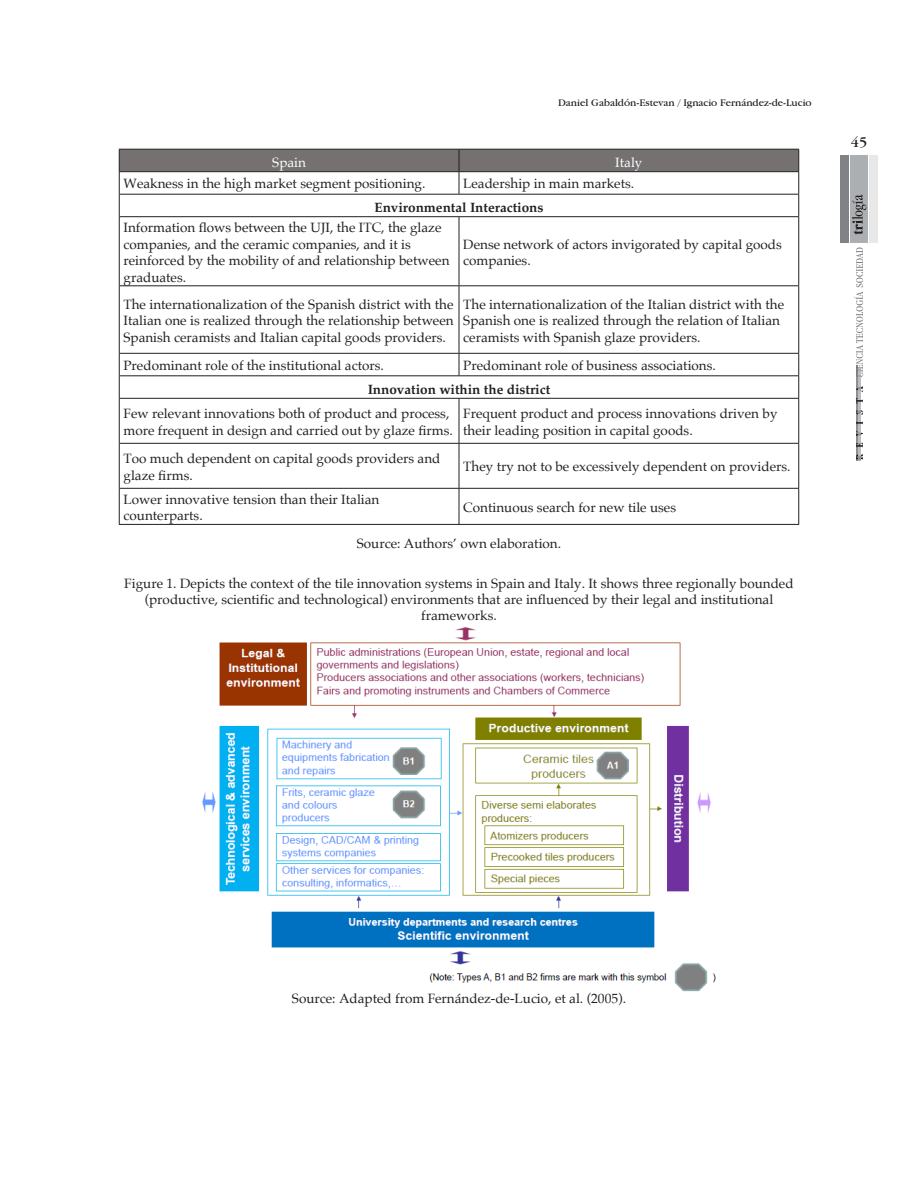
<style>
.page{position:relative;width:918px;height:1188px;background:#fff}
.page>*{position:absolute;margin:0;border:0;box-sizing:border-box;transform-origin:0 0}
.t1{font:15px "Garamond IT Cby BT";color:#231f20}
.TABLAS{font:13.5px/16.5px "Palatino";color:#231f20}
.FIGURAS{font:13.5px/16.2px "Palatino";color:#231f20;text-align:center}
.FUENTE{font:13.5px "Palatino";color:#231f20}
.TABLAS-2{font:700 13.5px "Palatino";color:#231f20}
.TABLAS-3{font:13.5px "Palatino";color:#fff}
.t2{font:10.5px "Garamond IT Cby BT";color:#231f20}
</style>
<div class="page">
<div style="left:869px;top:155px;width:9px;height:88px;background:#e8e8e9"></div>
<div style="left:850px;top:155px;width:18px;height:88px;background:#acafb2"></div>
<div style="left:840px;top:155px;width:9px;height:88px;background:#808285"></div>
<svg style="left:852px;top:195px;width:14px;height:40px"></svg>
<svg style="left:854px;top:247px;width:9px;height:130px"></svg>
<img style="left:856px;top:365px;width:2px;height:89px">
<svg style="left:856px;top:431px;width:7px;height:5px"></svg>
<svg style="left:856px;top:454px;width:7px;height:6px"></svg>
<svg style="left:856px;top:410px;width:7px;height:5px"></svg>
<svg style="left:856px;top:386px;width:7px;height:6px"></svg>
<img style="left:859px;top:368px;width:1px;height:92px">
<svg style="left:856px;top:443px;width:7px;height:4px"></svg>
<svg style="left:856px;top:398px;width:7px;height:6px"></svg>
<svg style="left:856px;top:421px;width:7px;height:3px"></svg>
<img style="left:202px;top:627px;width:514px;height:365px">
<svg style="left:119px;top:149px;width:680px;height:67px"></svg>
<hr style="left:119px;top:216px;width:340px;height:1px;background:#231f20">
<hr style="left:119px;top:217px;width:1px;height:68px;background:#231f20">
<hr style="left:459px;top:216px;width:340px;height:1px;background:#231f20">
<hr style="left:459px;top:217px;width:1px;height:68px;background:#231f20">
<hr style="left:798px;top:217px;width:1px;height:68px;background:#231f20">
<hr style="left:119px;top:285px;width:340px;height:1px;background:#231f20">
<hr style="left:119px;top:286px;width:1px;height:67px;background:#231f20">
<hr style="left:459px;top:285px;width:340px;height:1px;background:#231f20">
<hr style="left:459px;top:286px;width:1px;height:67px;background:#231f20">
<hr style="left:798px;top:286px;width:1px;height:67px;background:#231f20">
<hr style="left:119px;top:353px;width:340px;height:1px;background:#231f20">
<hr style="left:459px;top:353px;width:340px;height:1px;background:#231f20">
<svg style="left:459px;top:354px;width:1px;height:21px"></svg>
<hr style="left:119px;top:375px;width:340px;height:1px;background:#231f20">
<svg style="left:119px;top:354px;width:1px;height:44px"></svg>
<hr style="left:459px;top:375px;width:340px;height:1px;background:#231f20">
<svg style="left:798px;top:354px;width:1px;height:44px"></svg>
<hr style="left:119px;top:398px;width:340px;height:1px;background:#231f20">
<hr style="left:119px;top:399px;width:1px;height:44px;background:#231f20">
<hr style="left:459px;top:398px;width:340px;height:1px;background:#231f20">
<hr style="left:459px;top:399px;width:1px;height:44px;background:#231f20">
<hr style="left:798px;top:399px;width:1px;height:44px;background:#231f20">
<hr style="left:119px;top:443px;width:340px;height:1px;background:#231f20">
<hr style="left:119px;top:444px;width:1px;height:44px;background:#231f20">
<hr style="left:459px;top:443px;width:340px;height:1px;background:#231f20">
<hr style="left:459px;top:444px;width:1px;height:44px;background:#231f20">
<hr style="left:798px;top:444px;width:1px;height:44px;background:#231f20">
<hr style="left:119px;top:488px;width:340px;height:1px;background:#231f20">
<hr style="left:119px;top:489px;width:1px;height:35px;background:#231f20">
<hr style="left:459px;top:488px;width:340px;height:1px;background:#231f20">
<hr style="left:459px;top:489px;width:1px;height:35px;background:#231f20">
<hr style="left:798px;top:489px;width:1px;height:35px;background:#231f20">
<hr style="left:119px;top:524px;width:340px;height:1px;background:#231f20">
<hr style="left:459px;top:524px;width:340px;height:1px;background:#231f20">
<p class="t2" style="left:558px;top:96px;width:255px">Daniel Gabaldón-Estevan / Ignacio Fernández-de-Lucio</p>
<p class="TABLAS-3" style="left:272px;top:152px;width:35px">Spain</p>
<p class="TABLAS-3" style="left:615px;top:152px;width:29px">Italy</p>
<p class="TABLAS" style="left:124px;top:176px;width:303px">Weakness in the high market segment positioning.</p>
<p class="TABLAS" style="left:463px;top:176px;width:172px">Leadership in main markets.</p>
<p class="TABLAS-2" style="left:374px;top:196px;width:171px">Environmental Interactions</p>
<p class="TABLAS" style="left:124px;top:219px;width:328px">Information flows between the UJI, the ITC, the glaze companies, and the ceramic companies, and it is reinforced by the mobility of and relationship between graduates.</p>
<p class="TABLAS" style="left:463px;top:236px;width:320px">Dense network of actors invigorated by capital goods companies.</p>
<p class="TABLAS" style="left:124px;top:296px;width:332px;text-align:justify">The internationalization of the Spanish district with the Italian one is realized through the relationship between Spanish ceramists and Italian capital goods providers.</p>
<p class="TABLAS" style="left:463px;top:296px;width:322px">The internationalization of the Italian district with the<br>Spanish one is realized through the relation of Italian ceramists with Spanish glaze providers.</p>
<p class="TABLAS" style="left:124px;top:357px;width:262px">Predominant role of the institutional actors.</p>
<p class="TABLAS" style="left:463px;top:357px;width:254px">Predominant role of business associations.</p>
<p class="TABLAS-2" style="left:368px;top:378px;width:184px">Innovation within the district</p>
<p class="TABLAS" style="left:124px;top:405px;width:331px">Few relevant innovations both of product and process, more frequent in design and carried out by glaze firms.</p>
<p class="TABLAS" style="left:463px;top:405px;width:316px">Frequent product and process innovations driven by their leading position in capital goods.</p>
<p class="TABLAS" style="left:124px;top:450px;width:318px">Too much dependent on capital goods providers and glaze firms.</p>
<p class="TABLAS" style="left:463px;top:458px;width:329px">They try not to be excessively dependent on providers.</p>
<p class="TABLAS" style="left:124px;top:491px;width:257px">Lower innovative tension than their Italian counterparts.</p>
<p class="TABLAS" style="left:463px;top:499px;width:214px">Continuous search for new tile uses</p>
<p class="FUENTE" style="left:357px;top:532px;width:206px">Source: Authors’ own elaboration.</p>
<p class="FIGURAS" style="left:124px;top:575px;width:671px">Figure 1. Depicts the context of the tile innovation systems in Spain and Italy. It shows three regionally bounded (productive, scientific and technological) environments that are influenced by their legal and institutional frameworks.</p>
<p class="t1" style="left:851px;top:134px;width:18px">45</p>
<p class="FUENTE" style="left:292px;top:987px;width:336px">Source: Adapted from Fernández-de-Lucio, et al. (2005).</p>
</div>
